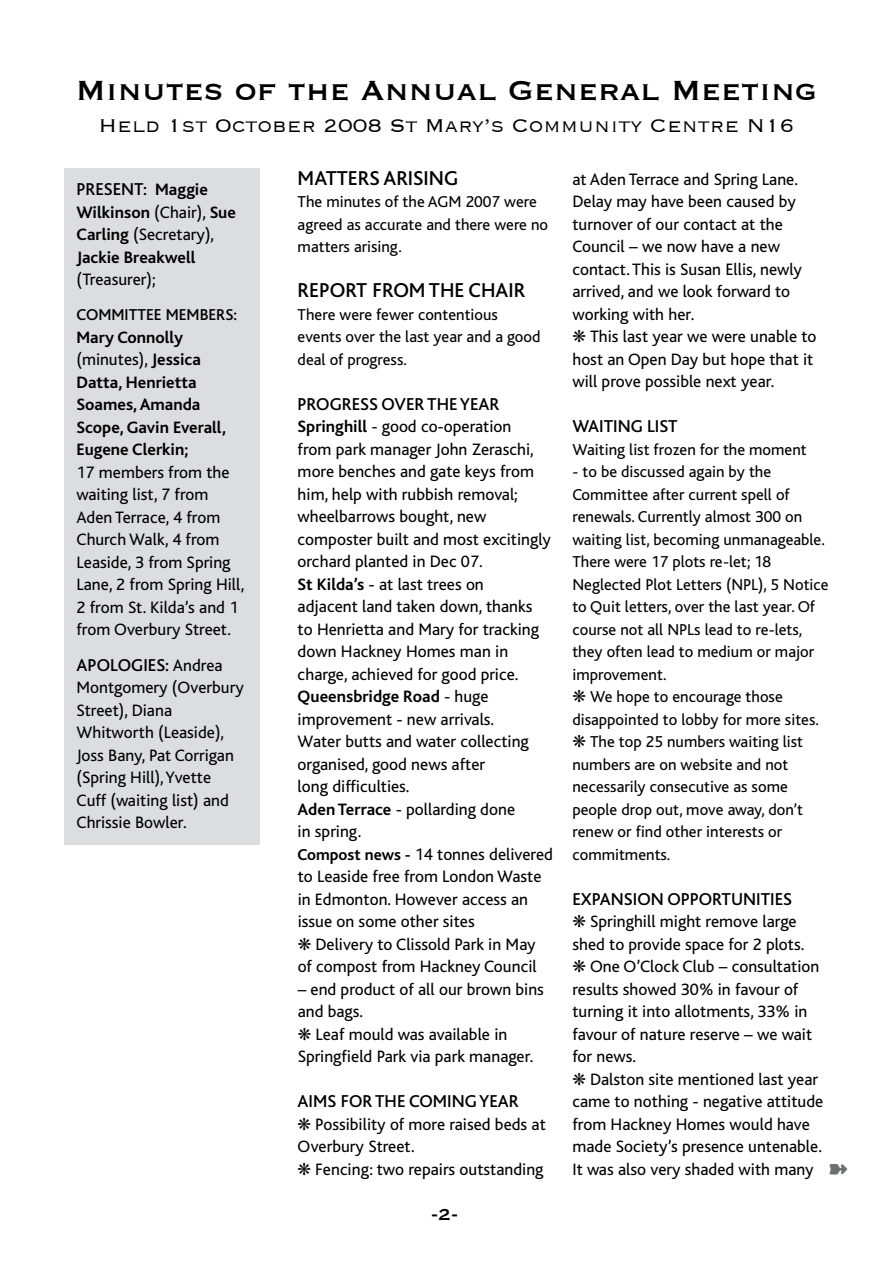
<style>
.page{position:relative;width:893px;height:1263px;background:#fff}
.page>*{position:absolute;margin:0;border:0;box-sizing:border-box;transform-origin:0 0}
.t1{font:36px "Copperplate";color:#000}
.t2{font:300 24px "Copperplate";color:#000}
.t3{font:500 21px "Bliss";color:#000}
.t4{font:21px "Copperplate";color:#000}
.t5{font:500 18px "Bliss";color:#000}
.t6{font:17.25px/22.5px "Bliss";color:#000}
.t7{font:700 17.25px/22.5px "Bliss";color:#000}
.t8{font:16.5px/22.5px "Bliss";color:#000}
.t9{font:500 16.5px "Bliss";color:#000}
.s1{font-weight:700;font-size:17.25px}
.s2{font-weight:400}
.s3{font-weight:400;font-size:17.25px}
.s4{font-weight:700}
.s5{font-weight:700;font-size:16.5px}
</style>
<div class="page">
<div style="left:64px;top:169px;width:195px;height:676px;background:#dcddde"></div>
<h1 class="t1" style="left:76px;top:67px;width:743px">Minutes of the Annual General Meeting</h1>
<h2 class="t2" style="left:99px;top:110px;width:697px">Held 1st October 2008 St Mary’s Community Centre N16</h2>
<p class="t5" style="left:77px;top:180px;width:133px">PRESENT: <span class="s1">Maggie</span></p>
<p class="t7" style="left:77px;top:201px;width:161px">Wilkinson <span class="s2">(Chair),</span> Sue<br>Carling <span class="s2">(Secretary),<br></span>Jackie Breakwell</p>
<p class="t6" style="left:77px;top:269px;width:81px">(Treasurer);</p>
<p class="t9" style="left:77px;top:306px;width:162px">COMM ITTEE MEMBERS:</p>
<p class="t7" style="left:77px;top:326px;width:151px">Mary Connolly <span class="s2">(minutes),</span> Jessica<br>Datta, Henrietta<br>Soames, Amanda<br>Scope, Gavin Everall,<br>Eugene Clerkin;</p>
<p class="t6" style="left:77px;top:461px;width:169px">17 members from the waiting list, 7 from<br>Aden Terrace, 4 from<br>Church Walk, 4 from<br>Leaside, 3 from Spring<br>Lane, 2 from Spring Hill,<br>2 from St. Kilda’s and 1 from Overbury Street.</p>
<p class="t5" style="left:77px;top:655px;width:148px">APOLOGIES: <span class="s3">Andrea</span></p>
<p class="t6" style="left:77px;top:677px;width:169px">Montgomery (Overbury<br>Street), Diana<br>Whitworth (Leaside),<br>Joss Bany, Pat Corrigan (Spring Hill), Yvette<br>Cuff (waiting list) and<br>Chrissie Bowler.</p>
<p class="t3" style="left:298px;top:167px;width:162px">MATTERS ARISING</p>
<p class="t8" style="left:298px;top:191px;width:252px">The minutes of the AGM 2007 were agreed as accurate and there were no matters arising.</p>
<p class="t3" style="left:298px;top:279px;width:229px">REPORT FROM THE CHAIR</p>
<p class="t8" style="left:298px;top:303px;width:244px">There were fewer contentious events over the last year and a good deal of progress.</p>
<p class="t5" style="left:298px;top:394px;width:203px">PROGRESS OVER THE YEAR</p>
<p class="t6" style="left:298px;top:416px;width:257px"><span class="s4">Springhill</span> - good co-operation<br>from park manager John Zeraschi, more benches and gate keys from him, help with rubbish removal; wheelbarrows bought, new composter built and most excitingly orchard planted in Dec 07.<br><span class="s4">St Kilda’s</span> - at last trees on<br>adjacent land taken down, thanks<br>to Henrietta and Mary for tracking down Hackney Homes man in charge, achieved for good price.<br><span class="s4">Queensbridge Road</span> - huge improvement - new arrivals.<br>Water butts and water collecting organised, good news after<br>long difficulties.<br><span class="s4">Aden Terrace</span> - pollarding done<br>in spring.<br><span class="s5">Compost news -</span> 14 tonnes delivered to Leaside free from London Waste in Edmonton. However access an issue on some other sites<br>❋ Delivery to Clissold Park in May of compost from Hackney Council</p>
<p class="t6" style="left:298px;top:978px;width:248px">– end product of all our brown bins and bags.<br>❋ Leaf mould was available in<br>Springfield Park via park manager.</p>
<p class="t5" style="left:298px;top:1092px;width:223px">AIMS FOR THE COMING YEAR</p>
<p class="t6" style="left:298px;top:1113px;width:250px">❋ Possibility of more raised beds at<br>Overbury Street.<br>❋ Fencing: two repairs outstanding</p>
<p class="t4" style="left:431px;top:1201px;width:28px">-2-</p>
<p class="t6" style="left:572px;top:168px;width:246px">at Aden Terrace and Spring Lane.<br>Delay may have been caused by turnover of our contact at the<br>Council – we now have a new contact. This is Susan Ellis, newly arrived, and we look forward to working with her.<br>❋ This last year we were unable to host an Open Day but hope that it will prove possible next year.</p>
<p class="t5" style="left:572px;top:417px;width:107px">WAITING LIST</p>
<p class="t8" style="left:572px;top:438px;width:236px">Waiting list frozen for the moment</p>
<p class="t8" style="left:572px;top:461px;width:258px">- to be discussed again by the<br>Committee after current spell of renewals. Currently almost 300 on waiting list, becoming unmanageable.<br>There were 17 plots re-let; 18<br>Neglected Plot Letters (NPL), 5 Notice to Quit letters, over the last year. Of course not all NPLs lead to re-lets, they often lead to medium or major improvement.<br>❋ We hope to encourage those disappointed to lobby for more sites. ❋ The top 25 numbers waiting list numbers are on website and not necessarily consecutive as some people drop out, move away, don’t renew or find other interests or commitments.</p>
<p class="t5" style="left:572px;top:889px;width:221px">EXPANSION OPPORTUNITIES</p>
<p class="t6" style="left:572px;top:911px;width:252px">❋ Springhill might remove large shed to provide space for 2 plots.<br>❋ One O’Clock Club – consultation results showed 30% in favour of turning it into allotments, 33% in favour of nature reserve – we wait for news.<br>❋ Dalston site mentioned last year came to nothing - negative attitude from Hackney Homes would have made Society’s presence untenable.<br>It was also very shaded with many</p>
</div>
